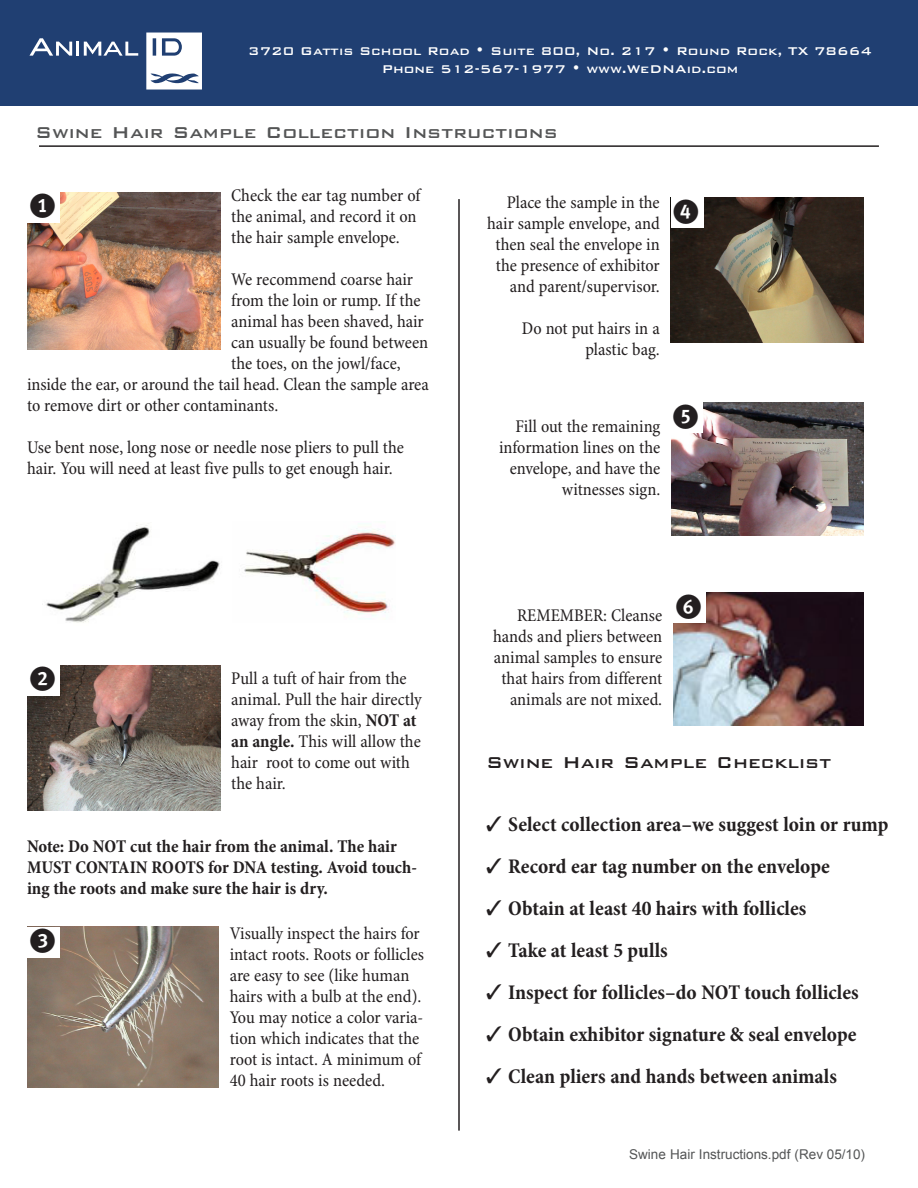
<style>
.page{position:relative;width:918px;height:1188px;background:#fff}
.page>*{position:absolute;margin:0;border:0;box-sizing:border-box;transform-origin:0 0}
.t1{font:36px "FF Dingbests";color:#231f20}
.t2{font:700 condensed 21px/42px "Minion Pro";color:#231f20}
.t3{font:500 21px "Bank Gothic BT";color:#545556}
.t4{font:500 21px "Bank Gothic BT";color:#231f20}
.t5{font:condensed 18px/21px "Minion Pro";color:#231f20;text-align:right}
.t6{font:700 condensed 18px/21px "Minion Pro";color:#231f20}
.t7{font:500 15px/18px "Bank Gothic BT";color:#fff;text-align:center}
.t8{font:13.5px "Arial";color:#545556}
.s1{font-weight:700}
</style>
<div class="page">
<div style="left:0;top:0;width:918px;height:105px;background:#203f72"></div>
<svg style="left:29px;top:32px;width:173px;height:58px"></svg>
<img style="left:27px;top:192px;width:193px;height:157px">
<img style="left:46px;top:525px;width:174px;height:98px">
<img style="left:244px;top:528px;width:151px;height:91px">
<img style="left:27px;top:927px;width:192px;height:160px">
<img style="left:27px;top:666px;width:193px;height:145px">
<hr style="left:39px;top:145px;width:840px;height:2px;background:#231f20">
<div style="left:27px;top:192px;width:33px;height:31px;background:#fff"></div>
<div style="left:27px;top:665px;width:33px;height:31px;background:#fff"></div>
<div style="left:27px;top:927px;width:33px;height:31px;background:#fff"></div>
<hr style="left:458px;top:199px;width:2px;height:932px;background:#231f20">
<img style="left:671px;top:197px;width:193px;height:145px">
<img style="left:671px;top:403px;width:193px;height:133px">
<div style="left:670px;top:402px;width:33px;height:31px;background:#fff"></div>
<div style="left:671px;top:197px;width:32px;height:31px;background:#fff"></div>
<img style="left:673px;top:593px;width:191px;height:133px">
<div style="left:673px;top:592px;width:33px;height:31px;background:#fff"></div>
<p class="t7" style="left:248px;top:42px;width:625px">3720 Gattis School Road • Suite 800, No. 217 • Round Rock, TX 78664<br>Phone 512-567-1977 • www.WeDNAid.com</p>
<p class="t3" style="left:35px;top:121px;width:524px">Swine Hair Sample Collection Instructions</p>
<p class="t5" style="left:231px;top:186px;width:191px;text-align:left">Check the ear tag number of the animal, and record it on the hair sample envelope.</p>
<p class="t5" style="left:231px;top:270px;width:183px">We recommend coarse hair</p>
<p class="t5" style="left:231px;top:291px;width:191px">from the loin or rump. If the</p>
<p class="t5" style="left:231px;top:312px;width:194px">animal has been shaved, hair</p>
<p class="t5" style="left:231px;top:333px;width:198px">can usually be found between</p>
<p class="t5" style="left:231px;top:354px;width:171px">the toes, on the jowl/face,</p>
<p class="t5" style="left:27px;top:375px;width:403px">inside the ear, or around the tail head. Clean the sample area</p>
<p class="t5" style="left:27px;top:396px;width:253px">to remove dirt or other contaminants.</p>
<p class="t5" style="left:27px;top:438px;width:378px;text-align:left">Use bent nose, long nose or needle nose pliers to pull the hair. You will need at least five pulls to get enough hair.</p>
<p class="t1" style="left:27px;top:187px;width:32px">1</p>
<p class="t5" style="left:487px;top:193px;width:174px">Place the sample in the hair sample envelope, and then seal the envelope in the presence of exhibitor and parent/supervisor.</p>
<p class="t5" style="left:522px;top:319px;width:139px">Do not put hairs in a plastic bag.</p>
<p class="t1" style="left:671px;top:192px;width:32px">4</p>
<p class="t5" style="left:499px;top:417px;width:163px">Fill out the remaining information lines on the envelope, and have the witnesses sign.</p>
<p class="t1" style="left:670px;top:398px;width:32px">5</p>
<p class="t1" style="left:27px;top:660px;width:32px">2</p>
<p class="t5" style="left:231px;top:669px;width:192px;text-align:left">Pull a tuft of hair from the animal. Pull the hair directly away from the skin, <span class="s1">NOT at an angle.</span> This will allow the hair root to come out with the hair.</p>
<p class="t6" style="left:27px;top:837px;width:391px">Note: Do NOT cut the hair from the animal. The hair<br>MUST CONTAIN ROOTS for DNA testing. Avoid touch&shy;ing the roots and make sure the hair is dry.</p>
<p class="t1" style="left:27px;top:922px;width:32px">3</p>
<p class="t5" style="left:230px;top:924px;width:196px;text-align:left">Visually inspect the hairs for intact roots. Roots or follicles are easy to see (like human hairs with a bulb at the end).<br>You may notice a color varia&shy;tion which indicates that the root is intact. A minimum of<br>40 hair roots is needed.</p>
<p class="t5" style="left:493px;top:605px;width:171px">REMEMBER: Cleanse hands and pliers between animal samples to ensure that hairs from different animals are not mixed.</p>
<p class="t1" style="left:673px;top:588px;width:32px">6</p>
<p class="t4" style="left:486px;top:751px;width:347px">Swine Hair Sample Checklist</p>
<p class="t2" style="left:508px;top:804px;width:382px">Select collection area–we suggest loin or rump Record ear tag number on the envelope Obtain at least 40 hairs with follicles<br>Take at least 5 pulls<br>Inspect for follicles–do NOT touch follicles Obtain exhibitor signature &amp; seal envelope Clean pliers and hands between animals</p>
<p class="t8" style="left:629px;top:1145px;width:237px">Swine Hair Instructions.pdf (Rev 05/10)</p>
<p class="t8" style="left:835px;top:1145px;width:28px">206</p>
</div>
